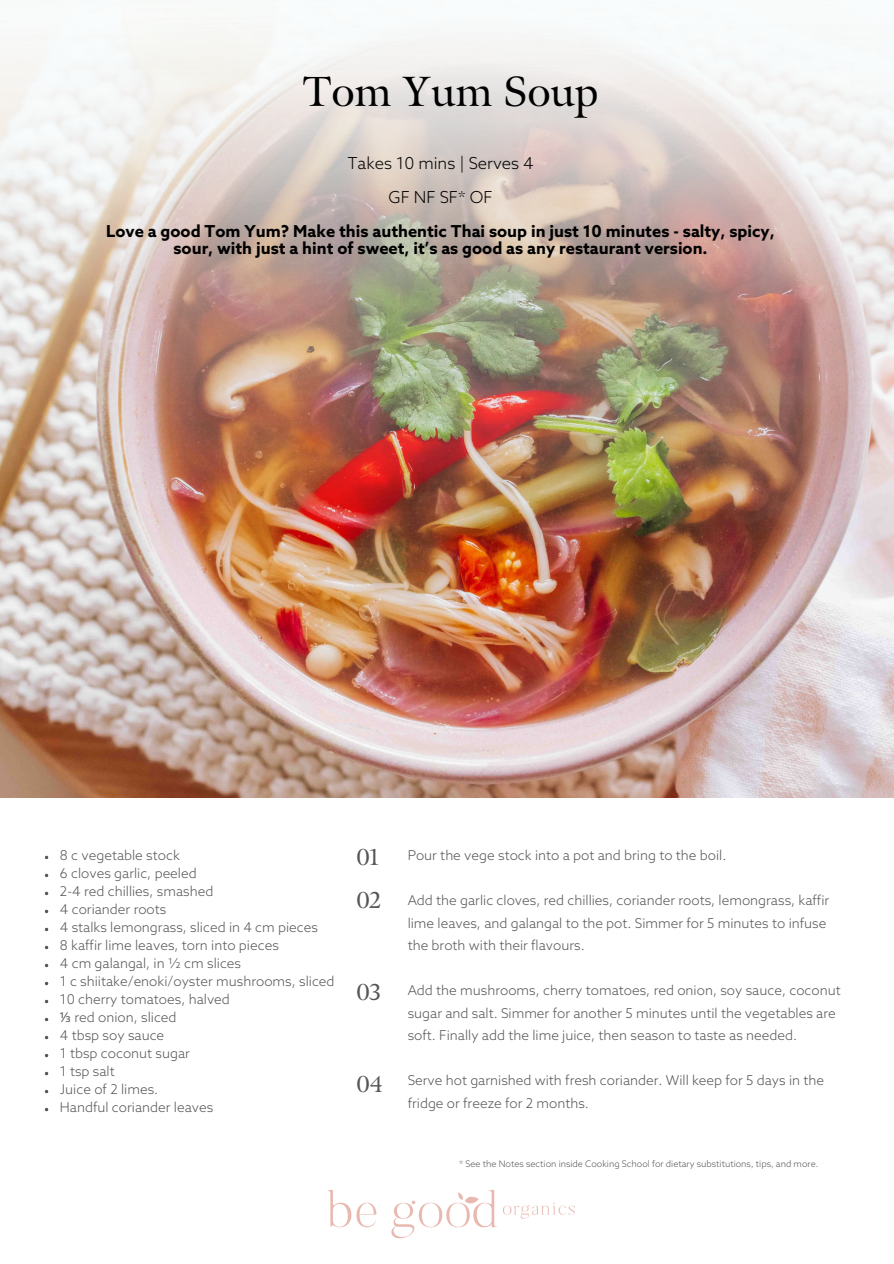
<style>
.page{position:relative;width:894px;height:1264px;background:#fff}
.page>*{position:absolute;margin:0;border:0;box-sizing:border-box;transform-origin:0 0}
.t1{font:42px "Meno";color:#000}
.t2{font:22.95px "Meno";color:#555}
.t3{font:700 16.5px/16.8px "Azo Sans";color:#000;text-align:center}
.t4{font:300 16.5px "Azo Sans";color:#000}
.t5{font:300 13.5px/22.5px "Azo Sans";color:#555}
.t6{font:300 9px "Azo Sans";color:#555}
.s1{font-family:"Noto Sans";font-weight:400}
</style>
<div class="page">
<img style="left:0;top:541px;width:893px;height:256px">
<img style="left:0;top:27px;width:893px;height:514px">
<img style="left:327px;top:1189px;width:247px;height:49px">
<p class="t1" style="left:303px;top:65px;width:297px">Tom Yum Soup</p>
<p class="t4" style="left:347px;top:155px;width:188px">Takes 10 mins | Serves 4</p>
<p class="t4" style="left:388px;top:189px;width:105px">GF NF SF* OF</p>
<p class="t3" style="left:106px;top:224px;width:670px">Love a good Tom Yum? Make this authentic Thai soup in just 10 minutes - salty, spicy, sour, with just a hint of sweet, it’s as good as any restaurant version.</p>
<p class="t5" style="left:60px;top:845px;width:121px">8 c vegetable stock</p>
<p class="t5" style="left:60px;top:863px;width:138px">6 cloves garlic, peeled</p>
<p class="t5" style="left:60px;top:881px;width:155px">2-4 red chillies, smashed</p>
<p class="t5" style="left:60px;top:899px;width:108px">4 coriander roots</p>
<p class="t5" style="left:60px;top:917px;width:259px">4 stalks lemongrass, sliced in 4 cm pieces</p>
<p class="t5" style="left:60px;top:935px;width:220px">8 kaffir lime leaves, torn into pieces</p>
<p class="t5" style="left:60px;top:953px;width:183px">4 cm galangal, in ½ cm slices</p>
<p class="t5" style="left:60px;top:971px;width:276px">1 c shiitake/enoki/oyster mushrooms, sliced</p>
<p class="t5" style="left:60px;top:989px;width:171px">10 cherry tomatoes, halved</p>
<p class="t5" style="left:60px;top:1007px;width:118px"><span class="s1">⅓</span> red onion, sliced</p>
<p class="t5" style="left:60px;top:1025px;width:106px">4 tbsp soy sauce</p>
<p class="t5" style="left:60px;top:1043px;width:131px">1 tbsp coconut sugar</p>
<p class="t5" style="left:60px;top:1061px;width:56px">1 tsp salt</p>
<p class="t5" style="left:60px;top:1079px;width:100px">Juice of 2 limes.</p>
<p class="t5" style="left:60px;top:1097px;width:155px">Handful coriander leaves</p>
<p class="t2" style="left:356px;top:842px;width:24px">01</p>
<p class="t2" style="left:356px;top:885px;width:26px">02</p>
<p class="t2" style="left:356px;top:977px;width:26px">03</p>
<p class="t2" style="left:356px;top:1070px;width:28px">04</p>
<p class="t5" style="left:407px;top:845px;width:320px">Pour the vege stock into a pot and bring to the boil.</p>
<p class="t5" style="left:407px;top:890px;width:423px">Add the garlic cloves, red chillies, coriander roots, lemongrass, kaffir lime leaves, and galangal to the pot. Simmer for 5 minutes to infuse the broth with their flavours.</p>
<p class="t5" style="left:407px;top:980px;width:434px">Add the mushrooms, cherry tomatoes, red onion, soy sauce, coconut sugar and salt. Simmer for another 5 minutes until the vegetables are soft. Finally add the lime juice, then season to taste as needed.</p>
<p class="t5" style="left:407px;top:1070px;width:418px">Serve hot garnished with fresh coriander. Will keep for 5 days in the fridge or freeze for 2 months.</p>
<p class="t6" style="left:459px;top:1159px;width:361px">* See the Notes section inside Cooking School for dietary substitutions, tips, and more.</p>
</div>
